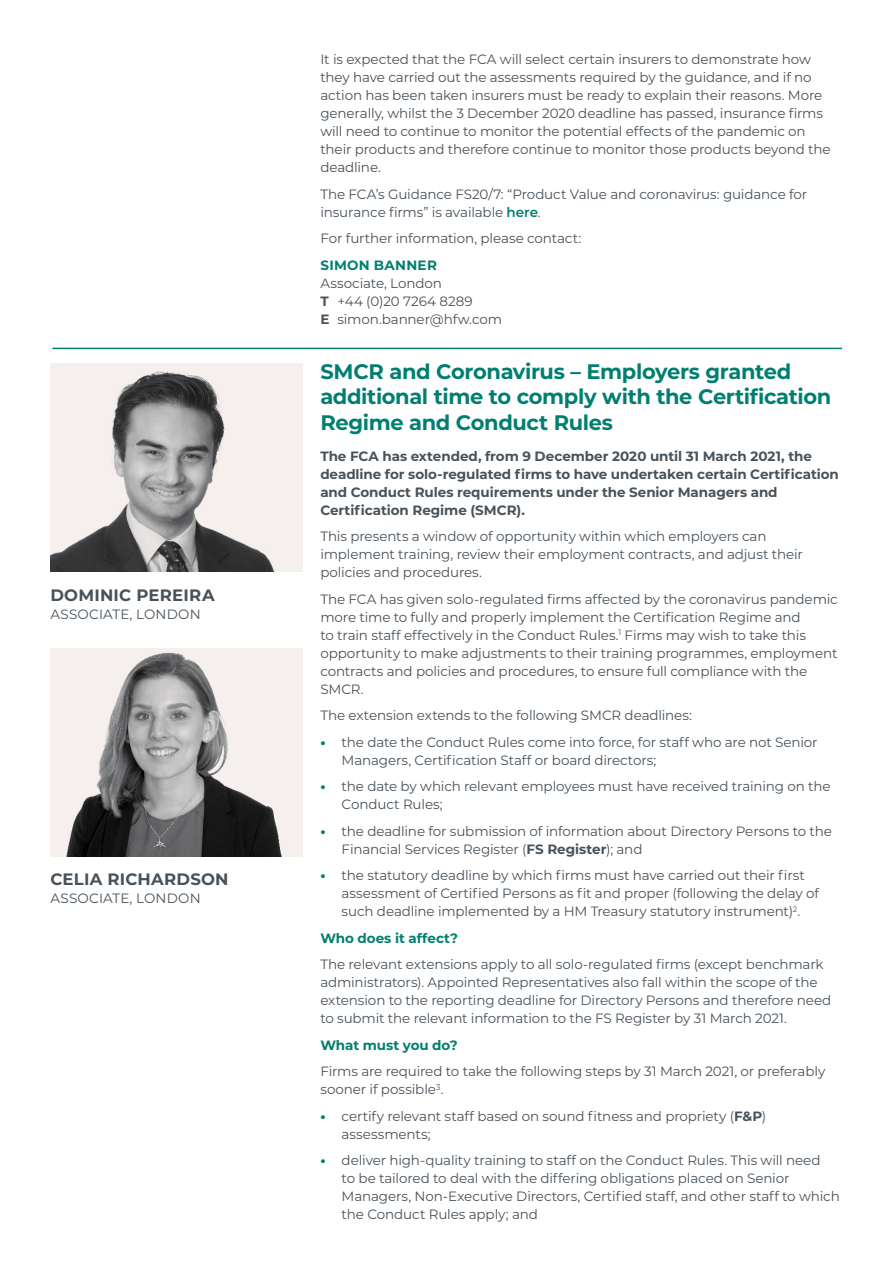
<style>
.page{position:relative;width:893px;height:1263px;background:#fff}
.page>*{position:absolute;margin:0;border:0;box-sizing:border-box;transform-origin:0 0}
.t1{font:700 21px/25.5px "Montserrat";letter-spacing:-.015em;color:#007f71}
.t2{font:700 16.5px "Montserrat";letter-spacing:.015em;color:#48525a}
.t3{font:13.5px/18px "Montserrat";letter-spacing:-.01em;color:#48525a}
.t4{font:700 13.5px/18px "Montserrat";letter-spacing:-.005em;color:#48525a}
.t5{font:13.5px "Montserrat";letter-spacing:.015em;color:#48525a}
.t6{font:700 13.5px "Montserrat";color:#007f71}
.t7{font:700 13.5px "Montserrat";letter-spacing:.025em;color:#007f71}
.s1{font-weight:600;color:#007f71}
.s2{font-weight:700}
.s3{font-weight:800;color:#007f71}
</style>
<div class="page">
<hr style="left:52px;top:348px;width:790px;height:1px;background:#007f71">
<img style="left:50px;top:364px;width:253px;height:208px">
<img style="left:50px;top:648px;width:253px;height:209px">
<p class="t2" style="left:50px;top:583px;width:166px">DOMINIC PEREIRA</p>
<p class="t5" style="left:50px;top:604px;width:152px">ASSOCIATE, LONDON</p>
<p class="t2" style="left:50px;top:868px;width:180px">CELIA RICHARDSON</p>
<p class="t5" style="left:50px;top:889px;width:152px">ASSOCIATE, LONDON</p>
<p class="t3" style="left:320px;top:50px;width:512px">It is expected that the FCA will select certain insurers to demonstrate how they have carried out the assessments required by the guidance, and if no action has been taken insurers must be ready to explain their reasons. More generally, whilst the 3 December 2020 deadline has passed, insurance firms will need to continue to monitor the potential effects of the pandemic on their products and therefore continue to monitor those products beyond the deadline.</p>
<p class="t3" style="left:320px;top:184px;width:488px">The FCA’s Guidance FS20/7: “Product Value and coronavirus: guidance for insurance firms” is available <span class="s1">here</span>.</p>
<p class="t3" style="left:320px;top:229px;width:262px">For further information, please contact:</p>
<p class="t7" style="left:320px;top:255px;width:118px">SIMON BANNER</p>
<p class="t3" style="left:320px;top:273px;width:183px">Associate, London<br><span class="s2">T</span> +44 (0)20 7264 8289<br><span class="s2">E</span> simon.banner@hfw.com</p>
<h1 class="t1" style="left:320px;top:358px;width:512px">SMCR and Coronavirus – Employers granted additional time to comply with the Certification<br>Regime and Conduct Rules</h1>
<p class="t4" style="left:320px;top:446px;width:520px">The FCA has extended, from 9 December 2020 until 31 March 2021, the deadline for solo-regulated firms to have undertaken certain Certification and Conduct Rules requirements under the Senior Managers and Certification Regime (SMCR).</p>
<p class="t3" style="left:320px;top:527px;width:484px">This presents a window of opportunity within which employers can implement training, review their employment contracts, and adjust their policies and procedures.</p>
<p class="t3" style="left:320px;top:589px;width:519px">The FCA has given solo-regulated firms affected by the coronavirus pandemic more time to fully and properly implement the Certification Regime and<br>to train staff effectively in the Conduct Rules.<sup>1</sup> Firms may wish to take this opportunity to make adjustments to their training programmes, employment contracts and policies and procedures, to ensure full compliance with the SMCR.</p>
<p class="t3" style="left:320px;top:706px;width:373px">The extension extends to the following SMCR deadlines:</p>
<p class="t3" style="left:342px;top:732px;width:478px;text-indent:-21px"><span class="s3">•</span> the date the Conduct Rules come into force, for staff who are not Senior<br>Managers, Certification Staff or board directors;</p>
<p class="t3" style="left:342px;top:777px;width:490px;text-indent:-21px"><span class="s3">•</span> the date by which relevant employees must have received training on the<br>Conduct Rules;</p>
<p class="t3" style="left:342px;top:821px;width:492px;text-indent:-21px"><span class="s3">•</span> the deadline for submission of information about Directory Persons to the<br>Financial Services Register (<span class="s2">FS Register</span>); and</p>
<p class="t3" style="left:342px;top:866px;width:479px;text-indent:-21px"><span class="s3">•</span> the statutory deadline by which firms must have carried out their first assessment of Certified Persons as fit and proper (following the delay of such deadline implemented by a HM Treasury statutory instrument)<sup>2</sup>.</p>
<p class="t6" style="left:320px;top:928px;width:139px">Who does it affect?</p>
<p class="t3" style="left:320px;top:955px;width:513px">The relevant extensions apply to all solo-regulated firms (except benchmark administrators). Appointed Representatives also fall within the scope of the extension to the reporting deadline for Directory Persons and therefore need to submit the relevant information to the FS Register by 31 March 2021.</p>
<p class="t6" style="left:320px;top:1035px;width:139px">What must you do?</p>
<p class="t3" style="left:320px;top:1062px;width:506px">Firms are required to take the following steps by 31 March 2021, or preferably sooner if possible<sup>3</sup>.</p>
<p class="t3" style="left:342px;top:1106px;width:426px;text-indent:-21px"><span class="s3">•</span> certify relevant staff based on sound fitness and propriety (<span class="s2">F&amp;P</span>) assessments;</p>
<p class="t3" style="left:342px;top:1151px;width:500px;text-indent:-21px"><span class="s3">•</span> deliver high-quality training to staff on the Conduct Rules. This will need<br>to be tailored to deal with the differing obligations placed on Senior Managers, Non-Executive Directors, Certified staff, and other staff to which the Conduct Rules apply; and</p>
</div>
